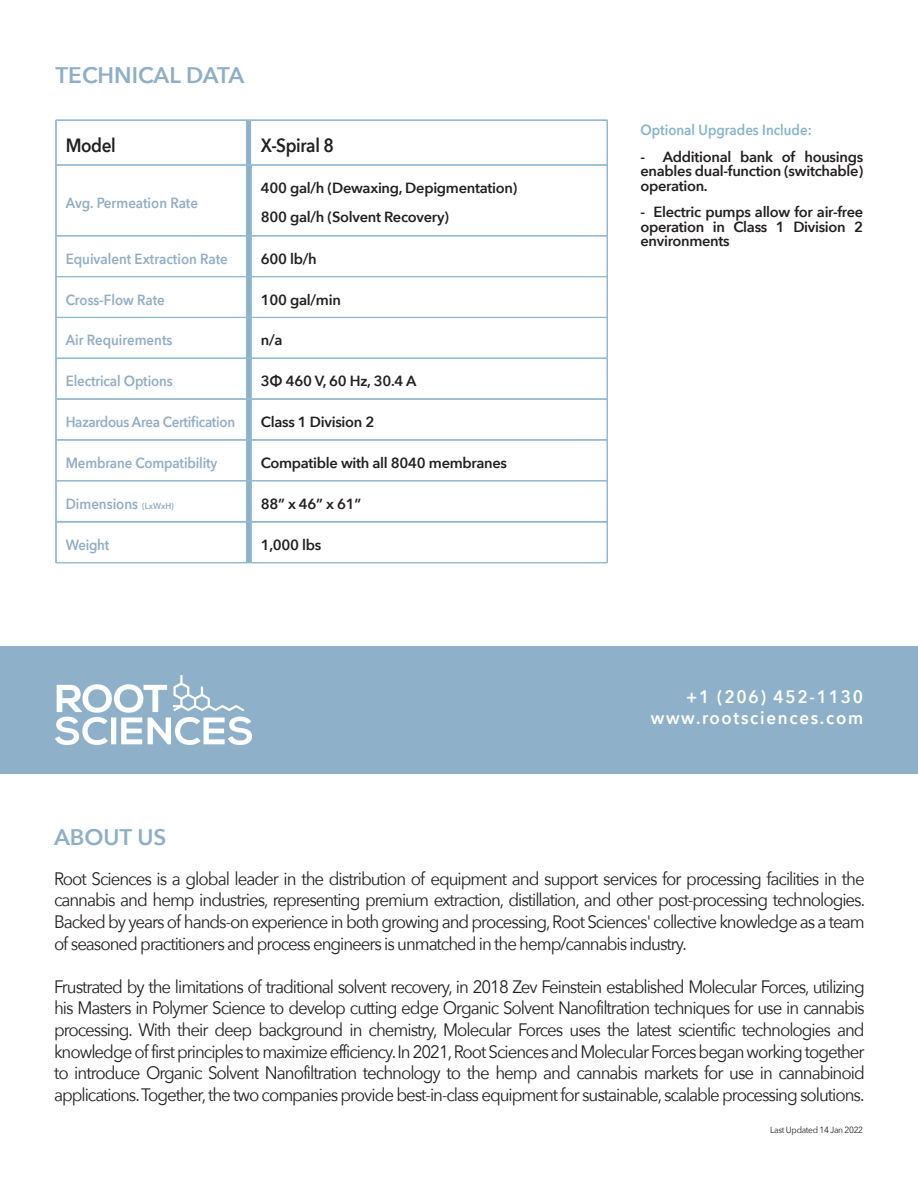
<style>
.page{position:relative;width:918px;height:1188px;background:#fff}
.page>*{position:absolute;margin:0;border:0;box-sizing:border-box;transform-origin:0 0}
.t1{font:600 22.5px "Avenir Next";color:#8eafc7}
.t2{font:600 19.05px "Avenir Next";letter-spacing:-.02em;color:#231f20;scale:.9 1}
.t3{font:18px/21.6px "Avenir Next";letter-spacing:-.06em;color:#231f20;text-align:justify;scale:.94 1}
.t4{font:600 18px "Avenir Next";letter-spacing:.1em;color:#fff;scale:.94 1}
.t5{font:600 14.7px/14.5px "Avenir Next";letter-spacing:-.02em;color:#231f20;text-align:justify}
.t6{font:600 14.7px "Avenir Next";letter-spacing:-.01em;color:#92adc5;scale:.91 1}
.t7{font:600 14.7px "Avenir Next";color:#87b3cc;scale:.91 1}
.t8{font:9px "Avenir Next";letter-spacing:-.04em;color:#231f20;scale:.94 1}
.s1{font-size:8.85px}
</style>
<div class="page">
<div style="left:0;top:646px;width:918px;height:128px;background:#8eb1c9"></div>
<img style="left:55px;top:676px;width:197px;height:69px">
<hr style="left:246px;top:120px;width:1px;height:45px;background:#93bad0">
<hr style="left:607px;top:120px;width:1px;height:45px;background:#93bad0">
<hr style="left:246px;top:165px;width:1px;height:71px;background:#93bad0">
<hr style="left:251px;top:165px;width:1px;height:71px;background:#93bad0">
<hr style="left:607px;top:165px;width:1px;height:71px;background:#93bad0">
<hr style="left:246px;top:236px;width:1px;height:40px;background:#93bad0">
<hr style="left:251px;top:236px;width:1px;height:40px;background:#93bad0">
<hr style="left:607px;top:236px;width:1px;height:41px;background:#93bad0">
<hr style="left:246px;top:277px;width:1px;height:40px;background:#93bad0">
<hr style="left:251px;top:277px;width:1px;height:40px;background:#93bad0">
<hr style="left:607px;top:277px;width:1px;height:40px;background:#93bad0">
<hr style="left:246px;top:318px;width:1px;height:40px;background:#93bad0">
<hr style="left:251px;top:318px;width:1px;height:40px;background:#93bad0">
<hr style="left:607px;top:317px;width:1px;height:41px;background:#93bad0">
<hr style="left:246px;top:358px;width:1px;height:41px;background:#93bad0">
<hr style="left:251px;top:358px;width:1px;height:41px;background:#93bad0">
<hr style="left:607px;top:358px;width:1px;height:41px;background:#93bad0">
<hr style="left:246px;top:399px;width:1px;height:41px;background:#93bad0">
<hr style="left:251px;top:399px;width:1px;height:41px;background:#93bad0">
<hr style="left:607px;top:399px;width:1px;height:41px;background:#93bad0">
<hr style="left:246px;top:440px;width:1px;height:41px;background:#93bad0">
<hr style="left:251px;top:440px;width:1px;height:41px;background:#93bad0">
<hr style="left:607px;top:440px;width:1px;height:41px;background:#93bad0">
<hr style="left:246px;top:481px;width:1px;height:40px;background:#93bad0">
<hr style="left:251px;top:481px;width:1px;height:40px;background:#93bad0">
<hr style="left:607px;top:481px;width:1px;height:40px;background:#93bad0">
<hr style="left:56px;top:165px;width:191px;height:1px;background:#93bad0">
<hr style="left:251px;top:165px;width:356px;height:1px;background:#93bad0">
<hr style="left:56px;top:235px;width:191px;height:1px;background:#93bad0">
<hr style="left:56px;top:236px;width:191px;height:1px;background:#93bad0">
<hr style="left:251px;top:235px;width:356px;height:1px;background:#93bad0">
<hr style="left:251px;top:236px;width:356px;height:1px;background:#93bad0">
<hr style="left:56px;top:276px;width:191px;height:1px;background:#93bad0">
<hr style="left:251px;top:276px;width:356px;height:1px;background:#93bad0">
<hr style="left:56px;top:317px;width:191px;height:1px;background:#93bad0">
<hr style="left:251px;top:317px;width:356px;height:1px;background:#93bad0">
<hr style="left:56px;top:358px;width:191px;height:1px;background:#93bad0">
<hr style="left:251px;top:358px;width:356px;height:1px;background:#93bad0">
<hr style="left:56px;top:399px;width:191px;height:1px;background:#93bad0">
<hr style="left:251px;top:399px;width:356px;height:1px;background:#93bad0">
<hr style="left:56px;top:440px;width:191px;height:1px;background:#93bad0">
<hr style="left:251px;top:440px;width:356px;height:1px;background:#93bad0">
<hr style="left:56px;top:480px;width:191px;height:1px;background:#93bad0">
<hr style="left:56px;top:481px;width:191px;height:1px;background:#93bad0">
<hr style="left:251px;top:480px;width:356px;height:1px;background:#93bad0">
<hr style="left:251px;top:481px;width:356px;height:1px;background:#93bad0">
<hr style="left:56px;top:120px;width:191px;height:1px;background:#93bad0">
<hr style="left:56px;top:120px;width:1px;height:45px;background:#93bad0">
<hr style="left:251px;top:120px;width:356px;height:1px;background:#93bad0">
<hr style="left:56px;top:165px;width:1px;height:71px;background:#93bad0">
<hr style="left:56px;top:236px;width:1px;height:41px;background:#93bad0">
<hr style="left:56px;top:277px;width:1px;height:40px;background:#93bad0">
<hr style="left:56px;top:317px;width:1px;height:41px;background:#93bad0">
<hr style="left:56px;top:358px;width:1px;height:41px;background:#93bad0">
<hr style="left:56px;top:399px;width:1px;height:41px;background:#93bad0">
<hr style="left:56px;top:440px;width:1px;height:41px;background:#93bad0">
<hr style="left:56px;top:481px;width:1px;height:40px;background:#93bad0">
<hr style="left:247px;top:522px;width:4px;height:41px;background:#8eb1c9">
<hr style="left:56px;top:521px;width:191px;height:1px;background:#93bad0">
<hr style="left:56px;top:522px;width:191px;height:1px;background:#93bad0">
<hr style="left:247px;top:120px;width:4px;height:402px;background:#8eb1c9">
<hr style="left:251px;top:521px;width:356px;height:1px;background:#93bad0">
<hr style="left:251px;top:522px;width:356px;height:1px;background:#93bad0">
<hr style="left:56px;top:562px;width:191px;height:1px;background:#93bad0">
<hr style="left:56px;top:563px;width:191px;height:1px;background:#93bad0">
<hr style="left:251px;top:562px;width:356px;height:1px;background:#93bad0">
<hr style="left:251px;top:563px;width:356px;height:1px;background:#93bad0">
<hr style="left:246px;top:522px;width:1px;height:41px;background:#93bad0">
<hr style="left:251px;top:522px;width:1px;height:41px;background:#93bad0">
<hr style="left:607px;top:522px;width:1px;height:41px;background:#93bad0">
<hr style="left:56px;top:522px;width:1px;height:41px;background:#93bad0">
<p class="t1" style="left:56px;top:56px;width:191px">TECHNICAL DATA</p>
<p class="t2" style="left:66px;top:129px;width:57px">Model</p>
<p class="t2" style="left:261px;top:129px;width:83px">X-Spiral 8</p>
<p class="t6" style="left:66px;top:190px;width:147px">Avg. Permeation Rate</p>
<p class="t5" style="left:261px;top:181px;width:258px">400 gal/h (Dewaxing, Depigmentation)</p>
<p class="t5" style="left:261px;top:210px;width:190px">800 gal/h (Solvent Recovery)</p>
<p class="t6" style="left:66px;top:246px;width:180px">Equivalent Extraction Rate</p>
<p class="t5" style="left:261px;top:251px;width:57px">600 lb/h</p>
<p class="t6" style="left:66px;top:287px;width:110px">Cross-Flow Rate</p>
<p class="t5" style="left:261px;top:292px;width:82px">100 gal/min</p>
<p class="t6" style="left:66px;top:328px;width:119px">Air Requirements</p>
<p class="t5" style="left:261px;top:333px;width:23px">n/a</p>
<p class="t6" style="left:66px;top:368px;width:119px">Electrical Options</p>
<p class="t5" style="left:261px;top:373px;width:157px">3Φ 460 V, 60 Hz, 30.4 A</p>
<p class="t6" style="left:66px;top:409px;width:188px">Hazardous Area Certification</p>
<p class="t5" style="left:261px;top:414px;width:115px">Class 1 Division 2</p>
<p class="t6" style="left:66px;top:450px;width:168px">Membrane Compatibility</p>
<p class="t5" style="left:261px;top:455px;width:248px">Compatible with all 8040 membranes</p>
<p class="t6" style="left:66px;top:491px;width:120px">Dimensions <span class="s1">(LxWxH)</span></p>
<p class="t5" style="left:261px;top:496px;width:102px">88” x 46” x 61”</p>
<p class="t6" style="left:66px;top:532px;width:49px">Weight</p>
<p class="t5" style="left:261px;top:537px;width:62px">1,000 lbs</p>
<p class="t7" style="left:640px;top:117px;width:190px">Optional Upgrades Include:</p>
<p class="t5" style="left:640px;top:149px;width:224px">- Additional bank of housings enables dual-function (switchable) operation.</p>
<p class="t5" style="left:640px;top:205px;width:224px">- Electric pumps allow for air-free operation in Class 1 Division 2 environments</p>
<p class="t4" style="left:686px;top:681px;width:190px">+1 (206) 452-1130</p>
<p class="t4" style="left:651px;top:703px;width:227px">www.rootsciences.com</p>
<p class="t1" style="left:54px;top:817px;width:114px">ABOUT US</p>
<p class="t3" style="left:54px;top:867px;width:864px">Root Sciences is a global leader in the distribution of equipment and support services for processing facilities in the cannabis and hemp industries, representing premium extraction, distillation, and other post-processing technologies.<br>Backed by years of hands-on experience in both growing and processing, Root Sciences' collective knowledge as a team of seasoned practitioners and process engineers is unmatched in the hemp/cannabis industry.</p>
<p class="t3" style="left:54px;top:975px;width:864px">Frustrated by the limitations of traditional solvent recovery, in 2018 Zev Feinstein established Molecular Forces, utilizing his Masters in Polymer Science to develop cutting edge Organic Solvent Nanofiltration techniques for use in cannabis processing. With their deep background in chemistry, Molecular Forces uses the latest scientific technologies and knowledge of first principles to maximize efficiency. In 2021, Root Sciences and Molecular Forces began working together to introduce Organic Solvent Nanofiltration technology to the hemp and cannabis markets for use in cannabinoid applications. Together, the two companies provide best-in-class equipment for sustainable, scalable processing solutions.</p>
<p class="t8" style="left:770px;top:1122px;width:100px">Last Updated 14 Jan 2022</p>
</div>
